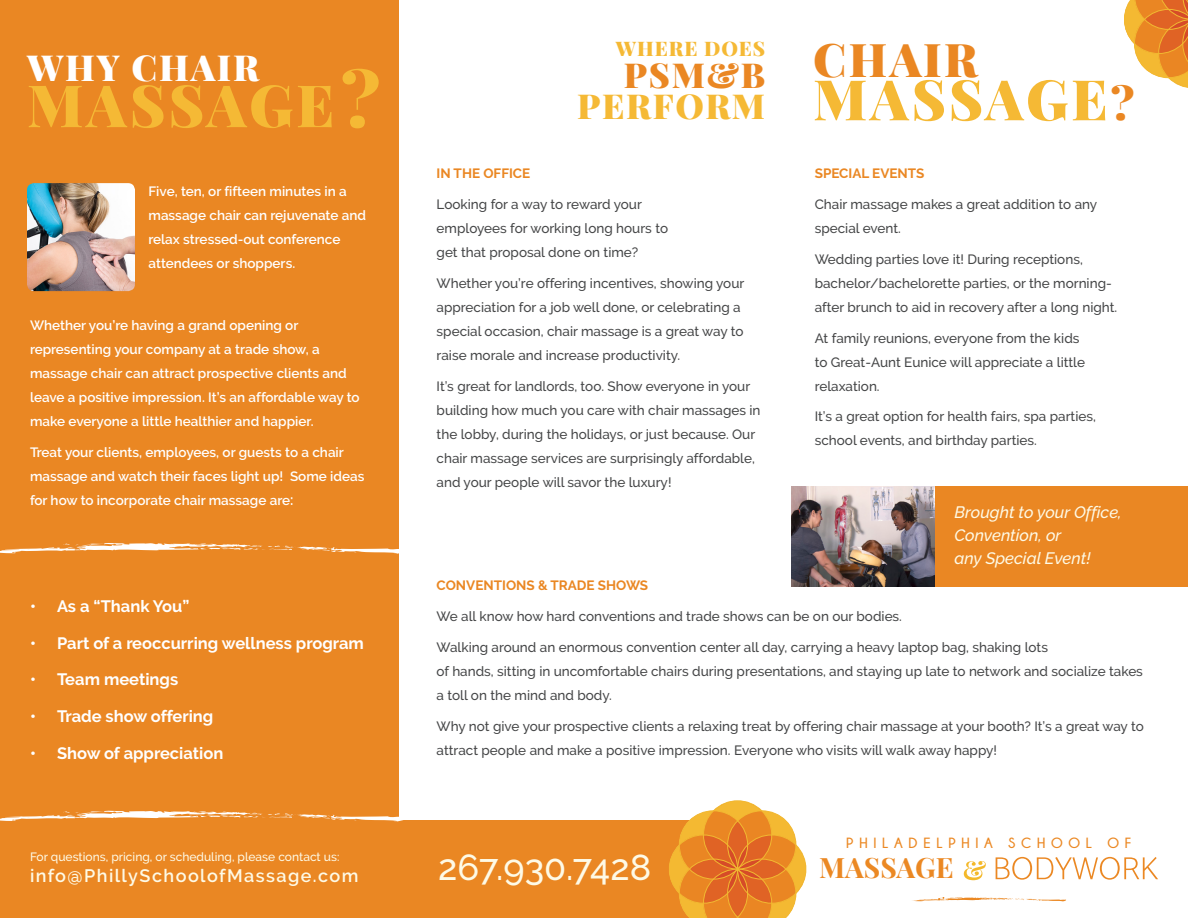
<style>
.page{position:relative;width:1188px;height:918px;background:#fff}
.page>*{position:absolute;margin:0;border:0;box-sizing:border-box;transform-origin:0 0}
.t1{font:900 75px "Playfair Display";color:#f5b935}
.t2{font:900 58.5px "Playfair Display";letter-spacing:.05em;color:#f5b935}
.t3{font:900 56.1px "Playfair Display";letter-spacing:.05em;color:#f5b935}
.t4{font:900 46.5px "Playfair Display";letter-spacing:.05em;color:#ea8723}
.t5{font:500 36px "Raleway";color:#fefae6}
.t6{font:900 36px "Playfair Display";letter-spacing:.05em;color:#fff}
.t7{font:900 34.5px "Playfair Display";letter-spacing:.05em;color:#f5b935}
.t8{font:900 34.5px "Playfair Display";color:#ea8723}
.t9{font:700 28.2px "Playfair Display";color:#eb8823}
.t10{font:900 20.1px "Playfair Display";letter-spacing:.05em;color:#f5b935}
.t11{font:600 18px "Raleway";letter-spacing:.08em;color:#fefae6}
.t12{font:700 16.5px "Raleway";color:#fff}
.t13{font:italic 500 16.5px/23px "Raleway";color:#fefae6}
.t14{font:700 14.7px "Champagne&Limousines";letter-spacing:.39em;color:#eb8823}
.t15{font:500 13.5px/24px "Raleway";color:#454647}
.t16{font:600 13.5px/24px "Raleway";color:#fff}
.t17{font:700 13.5px "Raleway";color:#ea8723}
.t18{font:500 12px "Raleway";color:#fefae6}
.s1{font-size:15px}
.s2{font-size:45px;color:#ea8723}
</style>
<div class="page">
<div style="left:0;top:0;width:398px;height:918px;background:#ea8723"></div>
<img style="left:27px;top:183px;width:108px;height:108px">
<div style="left:0;top:821px;width:744px;height:97px;background:#ea8723"></div>
<div style="left:874px;top:487px;width:314px;height:100px;background:#ea8723"></div>
<img style="left:792px;top:487px;width:143px;height:100px">
<svg style="left:964px;top:861px;width:22px;height:19px"></svg>
<svg style="left:996px;top:857px;width:162px;height:23px"></svg>
<svg style="left:912px;top:897px;width:154px;height:5px"></svg>
<svg style="left:656px;top:800px;width:151px;height:118px"></svg>
<svg style="left:1124px;top:0;width:64px;height:88px"></svg>
<svg style="left:0;top:810px;width:408px;height:12px"></svg>
<svg style="left:0;top:543px;width:399px;height:11px"></svg>
<p class="t6" style="left:27px;top:39px;width:234px">WHY CHAIR</p>
<p class="t2" style="left:27px;top:59px;width:309px">MASSAGE</p>
<p class="t1" style="left:340px;top:40px;width:42px">?</p>
<p class="t16" style="left:148px;top:180px;width:219px">Five, ten, or fifteen minutes in a massage chair can rejuvenate and relax stressed-out conference attendees or shoppers.</p>
<p class="t16" style="left:30px;top:313px;width:331px">Whether you’re having a grand opening or representing your company at a trade show, a massage chair can attract prospective clients and leave a positive impression. It’s an affordable way to make everyone a little healthier and happier.</p>
<p class="t16" style="left:30px;top:440px;width:336px">Treat your clients, employees, or guests to a chair massage and watch their faces light up! Some ideas for how to incorporate chair massage are<span class="s1">:</span></p>
<p class="t12" style="left:30px;top:597px;width:161px">• As a “Thank You”</p>
<p class="t12" style="left:30px;top:633px;width:335px">• Part of a reoccurring wellness program</p>
<p class="t12" style="left:30px;top:670px;width:150px">• Team meetings</p>
<p class="t12" style="left:30px;top:707px;width:185px">• Trade show offering</p>
<p class="t12" style="left:30px;top:744px;width:195px">• Show of appreciation</p>
<p class="t18" style="left:30px;top:849px;width:311px">For questions, pricing, or scheduling, please contact us:</p>
<p class="t11" style="left:30px;top:865px;width:330px">info@PhillySchoolofMassage.com</p>
<p class="t10" style="left:616px;top:33px;width:151px">WHERE DOES</p>
<p class="t8" style="left:624px;top:48px;width:143px">PSM&amp;B</p>
<p class="t7" style="left:577px;top:79px;width:189px">PERFORM</p>
<p class="t17" style="left:437px;top:166px;width:95px">IN THE OFFICE</p>
<p class="t15" style="left:437px;top:192px;width:233px">Looking for a way to reward your employees for working long hours to get that proposal done on time?</p>
<p class="t15" style="left:437px;top:271px;width:309px">Whether you’re offering incentives, showing your appreciation for a job well done, or celebrating a special occasion, chair massage is a great way to raise morale and increase productivity.</p>
<p class="t15" style="left:437px;top:374px;width:326px">It’s great for landlords, too. Show everyone in your building how much you care with chair massages in the lobby, during the holidays, or just because. Our chair massage services are surprisingly affordable, and your people will savor the luxury!</p>
<p class="t4" style="left:813px;top:23px;width:166px">CHAIR</p>
<p class="t3" style="left:813px;top:55px;width:323px">MASSAGE<span class="s2">?</span></p>
<p class="t17" style="left:815px;top:166px;width:111px">SPECIAL EVENTS</p>
<p class="t15" style="left:815px;top:192px;width:284px">Chair massage makes a great addition to any special event.</p>
<p class="t15" style="left:815px;top:247px;width:304px">Wedding parties love it! During receptions, bachelor/bachelorette parties, or the morning&shy;after brunch to aid in recovery after a long night.</p>
<p class="t15" style="left:815px;top:326px;width:272px">At family reunions, everyone from the kids to Great-Aunt Eunice will appreciate a little relaxation.</p>
<p class="t15" style="left:815px;top:405px;width:283px">It’s a great option for health fairs, spa parties, school events, and birthday parties.</p>
<p class="t13" style="left:954px;top:501px;width:169px">Brought to your Office,<br>Convention, or</p>
<p class="t13" style="left:954px;top:547px;width:138px">any Special Event!</p>
<p class="t17" style="left:437px;top:578px;width:213px">CONVENTIONS &amp; TRADE SHOWS</p>
<p class="t15" style="left:437px;top:604px;width:467px">We all know how hard conventions and trade shows can be on our bodies.</p>
<p class="t15" style="left:437px;top:635px;width:708px">Walking around an enormous convention center all day, carrying a heavy laptop bag, shaking lots<br>of hands, sitting in uncomfortable chairs during presentations, and staying up late to network and socialize takes a toll on the mind and body.</p>
<p class="t15" style="left:437px;top:714px;width:709px">Why not give your prospective clients a relaxing treat by offering chair massage at your booth? It’s a great way to attract people and make a positive impression. Everyone who visits will walk away happy!</p>
<p class="t5" style="left:438px;top:847px;width:214px">267.930.7428</p>
<p class="t14" style="left:846px;top:835px;width:286px">PHILADELPHIA SCHOOL OF</p>
<p class="t9" style="left:819px;top:850px;width:136px">MASSAGE</p>
</div>
